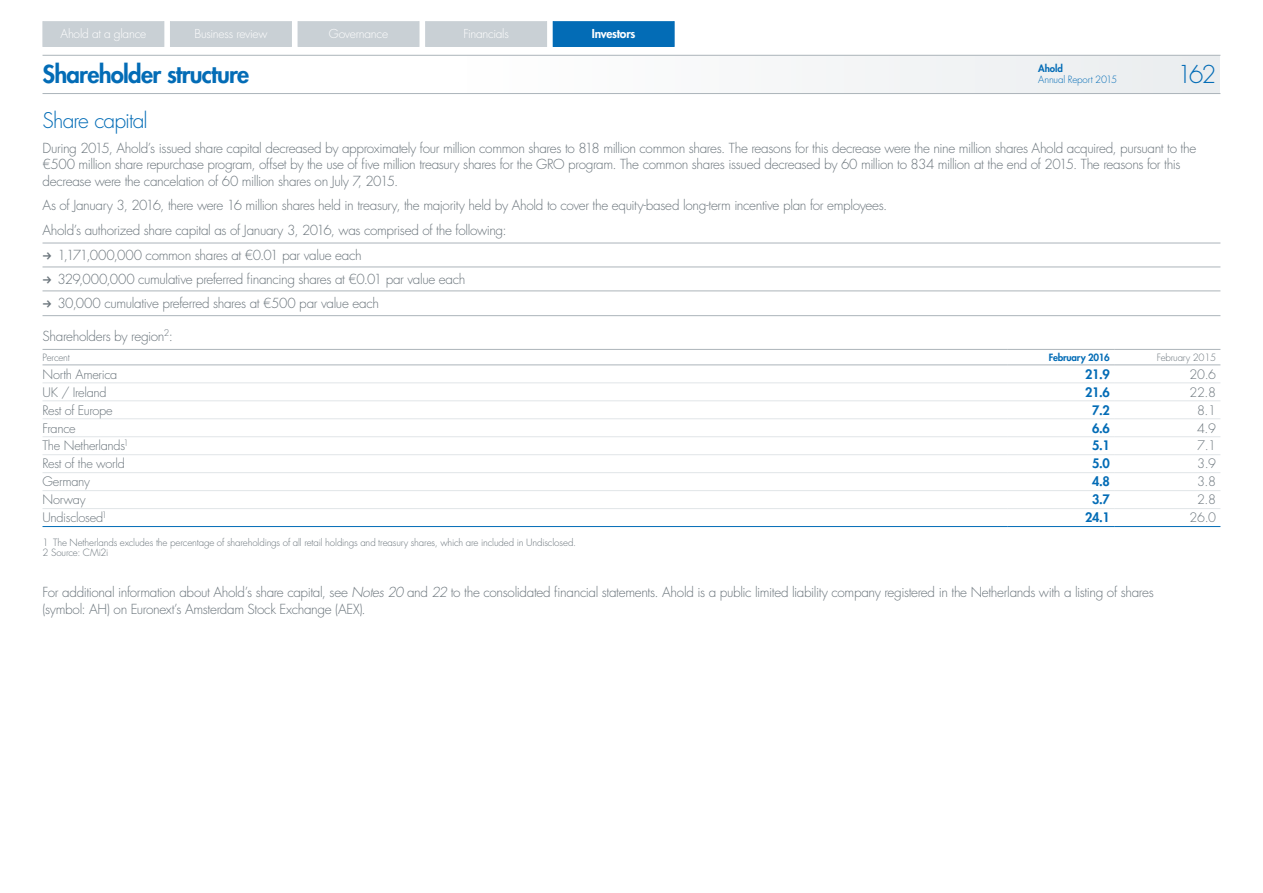
<style>
.page{position:relative;width:1263px;height:893px;background:#fff}
.page>*{position:absolute;margin:0;border:0;box-sizing:border-box;transform-origin:0 0}
.t1{font:800 24px "Futura Std";letter-spacing:-.03em;color:#036cb6}
.t2{font:300 24px "Futura Std";color:#036cb6}
.t3{font:300 21px "Futura Std";letter-spacing:-.045em;color:#036cb6}
.t4{font:300 13.5px/16.5px "Futura Std";letter-spacing:-.025em;color:#6a747b}
.t5{font:300 12.75px "Futura Std";letter-spacing:-.02em;color:#6a747b}
.t6{font:800 12.75px "Futura Std";color:#036cb6}
.t7{font:300 12px "Futura Std";letter-spacing:-.025em;color:#fff}
.t8{font:800 12px "Futura Std";letter-spacing:-.025em;color:#fff}
.t9{font:300 9.75px/10.5px "Futura Std";letter-spacing:-.015em;color:#6a747b}
.t10{font:800 9.75px "Futura Std";letter-spacing:-.025em;color:#036cb6}
.t11{font:300 9.75px "Futura Std";letter-spacing:-.02em;color:#036cb6}
.s1{font-style:italic}
</style>
<div class="page">
<div style="left:463px;top:55px;width:757px;height:39px;background:#f4f6f7"></div>
<hr style="left:43px;top:55px;width:1177px;height:1px;background:#acb4ba">
<hr style="left:43px;top:93px;width:1177px;height:1px;background:#acb4ba">
<div style="left:170px;top:22px;width:121px;height:24px;background:#c9d0d5"></div>
<div style="left:170px;top:21px;width:122px;height:26px;border:1px solid #c9d0d5"></div>
<div style="left:298px;top:22px;width:121px;height:24px;background:#c9d0d5"></div>
<div style="left:298px;top:21px;width:121px;height:26px;border:1px solid #c9d0d5"></div>
<div style="left:426px;top:22px;width:121px;height:24px;background:#c9d0d5"></div>
<div style="left:425px;top:21px;width:122px;height:26px;border:1px solid #c9d0d5"></div>
<div style="left:553px;top:22px;width:121px;height:24px;background:#036cb6"></div>
<div style="left:553px;top:21px;width:121px;height:26px;border:1px solid #036cb6"></div>
<div style="left:43px;top:22px;width:121px;height:24px;background:#c9d0d5"></div>
<div style="left:43px;top:21px;width:121px;height:26px;border:1px solid #c9d0d5"></div>
<hr style="left:43px;top:243px;width:1177px;height:1px;background:#acb4ba">
<hr style="left:43px;top:267px;width:1177px;height:1px;background:#acb4ba">
<hr style="left:43px;top:291px;width:1177px;height:1px;background:#acb4ba">
<hr style="left:43px;top:315px;width:1177px;height:1px;background:#acb4ba">
<hr style="left:43px;top:382px;width:965px;height:1px;background:#e1e5e8">
<hr style="left:1008px;top:382px;width:106px;height:1px;background:#e1e5e8">
<hr style="left:1114px;top:382px;width:106px;height:1px;background:#e1e5e8">
<hr style="left:43px;top:400px;width:965px;height:1px;background:#e1e5e8">
<hr style="left:1008px;top:400px;width:106px;height:1px;background:#e1e5e8">
<hr style="left:1114px;top:400px;width:106px;height:1px;background:#e1e5e8">
<hr style="left:43px;top:418px;width:965px;height:1px;background:#e1e5e8">
<hr style="left:1008px;top:418px;width:106px;height:1px;background:#e1e5e8">
<hr style="left:1114px;top:418px;width:106px;height:1px;background:#e1e5e8">
<hr style="left:43px;top:436px;width:965px;height:1px;background:#e1e5e8">
<hr style="left:1008px;top:436px;width:106px;height:1px;background:#e1e5e8">
<hr style="left:1114px;top:436px;width:106px;height:1px;background:#e1e5e8">
<hr style="left:43px;top:454px;width:965px;height:1px;background:#e1e5e8">
<hr style="left:1008px;top:454px;width:106px;height:1px;background:#e1e5e8">
<hr style="left:1114px;top:454px;width:106px;height:1px;background:#e1e5e8">
<hr style="left:43px;top:472px;width:965px;height:1px;background:#e1e5e8">
<hr style="left:1008px;top:472px;width:106px;height:1px;background:#e1e5e8">
<hr style="left:1114px;top:472px;width:106px;height:1px;background:#e1e5e8">
<hr style="left:43px;top:490px;width:965px;height:1px;background:#e1e5e8">
<hr style="left:1008px;top:490px;width:106px;height:1px;background:#e1e5e8">
<hr style="left:1114px;top:490px;width:106px;height:1px;background:#e1e5e8">
<hr style="left:43px;top:508px;width:965px;height:1px;background:#e1e5e8">
<hr style="left:1008px;top:508px;width:106px;height:1px;background:#e1e5e8">
<hr style="left:1114px;top:508px;width:106px;height:1px;background:#e1e5e8">
<hr style="left:43px;top:349px;width:965px;height:1px;background:#acb4ba">
<hr style="left:1008px;top:349px;width:106px;height:1px;background:#acb4ba">
<hr style="left:1114px;top:349px;width:106px;height:1px;background:#acb4ba">
<hr style="left:43px;top:364px;width:965px;height:1px;background:#acb4ba">
<hr style="left:1008px;top:364px;width:106px;height:1px;background:#acb4ba">
<hr style="left:1114px;top:364px;width:106px;height:1px;background:#acb4ba">
<hr style="left:43px;top:526px;width:965px;height:1px;background:#036cb6">
<hr style="left:1008px;top:526px;width:106px;height:1px;background:#036cb6">
<hr style="left:1114px;top:526px;width:106px;height:1px;background:#036cb6">
<p class="t7" style="left:60px;top:26px;width:87px">Ahold at a glance</p>
<p class="t7" style="left:195px;top:26px;width:74px">Business review</p>
<p class="t7" style="left:329px;top:26px;width:61px">Governance</p>
<p class="t7" style="left:463px;top:26px;width:47px">Financials</p>
<p class="t8" style="left:592px;top:26px;width:45px">Investors</p>
<h1 class="t1" style="left:43px;top:59px;width:208px">Shareholder structure</h1>
<p class="t10" style="left:1038px;top:63px;width:26px">Ahold</p>
<p class="t11" style="left:1038px;top:73px;width:80px">Annual Report 2015</p>
<h1 class="t2" style="left:1177px;top:60px;width:41px">162</h1>
<h2 class="t3" style="left:43px;top:107px;width:107px">Share capital</h2>
<p class="t4" style="left:43px;top:140px;width:1155px">During 2015, Ahold’s issued share capital decreased by approximately four million common shares to 818 million common shares. The reasons for this decrease were the nine million shares Ahold acquired, pursuant to the €500 million share repurchase program, offset by the use of five million treasury shares for the GRO program. The common shares issued decreased by 60 million to 834 million at the end of 2015. The reasons for this decrease were the cancelation of 60 million shares on July 7, 2015.</p>
<p class="t4" style="left:43px;top:198px;width:846px">As of January 3, 2016, there were 16 million shares held in treasury, the majority held by Ahold to cover the equity-based long-term incentive plan for employees.</p>
<p class="t4" style="left:43px;top:222px;width:465px">Ahold’s authorized share capital as of January 3, 2016, was comprised of the following:</p>
<p class="t4" style="left:57px;top:247px;width:306px">1,171,000,000 common shares at €0.01 par value each</p>
<p class="t4" style="left:57px;top:271px;width:410px">329,000,000 cumulative preferred financing shares at €0.01 par value each</p>
<p class="t4" style="left:57px;top:295px;width:323px">30,000 cumulative preferred shares at €500 par value each</p>
<p class="t4" style="left:43px;top:328px;width:132px">Shareholders by region<sup>2</sup>:</p>
<p class="t9" style="left:43px;top:352px;width:29px">Percent</p>
<p class="t10" style="left:1049px;top:351px;width:63px">February 2016</p>
<p class="t9" style="left:1157px;top:352px;width:61px">February 2015</p>
<p class="t5" style="left:43px;top:366px;width:76px">North America</p>
<p class="t6" style="left:1085px;top:366px;width:26px">21.9</p>
<p class="t5" style="left:1189px;top:366px;width:28px">20.6</p>
<p class="t5" style="left:43px;top:384px;width:66px">UK / Ireland</p>
<p class="t6" style="left:1085px;top:384px;width:26px">21.6</p>
<p class="t5" style="left:1189px;top:384px;width:28px">22.8</p>
<p class="t5" style="left:42px;top:402px;width:72px">Rest of Europe</p>
<p class="t6" style="left:1092px;top:402px;width:19px">7.2</p>
<p class="t5" style="left:1197px;top:402px;width:21px">8.1</p>
<p class="t5" style="left:42px;top:420px;width:35px">France</p>
<p class="t6" style="left:1092px;top:420px;width:19px">6.6</p>
<p class="t5" style="left:1197px;top:420px;width:21px">4.9</p>
<p class="t5" style="left:42px;top:438px;width:88px">The Netherlands<sup>1</sup></p>
<p class="t6" style="left:1092px;top:438px;width:19px">5.1</p>
<p class="t5" style="left:1197px;top:438px;width:21px">7.1</p>
<p class="t5" style="left:43px;top:456px;width:84px">Rest of the world</p>
<p class="t6" style="left:1092px;top:456px;width:19px">5.0</p>
<p class="t5" style="left:1197px;top:456px;width:21px">3.9</p>
<p class="t5" style="left:43px;top:474px;width:49px">Germany</p>
<p class="t6" style="left:1092px;top:474px;width:19px">4.8</p>
<p class="t5" style="left:1197px;top:474px;width:21px">3.8</p>
<p class="t5" style="left:42px;top:492px;width:45px">Norway</p>
<p class="t6" style="left:1092px;top:492px;width:19px">3.7</p>
<p class="t5" style="left:1197px;top:492px;width:21px">2.8</p>
<p class="t5" style="left:42px;top:510px;width:66px">Undisclosed<sup>1</sup></p>
<p class="t6" style="left:1085px;top:509px;width:26px">24.1</p>
<p class="t5" style="left:1189px;top:510px;width:28px">26.0</p>
<p class="t9" style="left:43px;top:537px;width:535px">1 The Netherlands excludes the percentage of shareholdings of all retail holdings and treasury shares, which are included in Undisclosed.<br>2 Source: CMi2i</p>
<p class="t4" style="left:43px;top:585px;width:1113px">For additional information about Ahold’s share capital, see <span class="s1">Notes 20</span> and <span class="s1">22</span> to the consolidated financial statements. Ahold is a public limited liability company registered in the Netherlands with a listing of shares (symbol: AH) on Euronext’s Amsterdam Stock Exchange (AEX).</p>
</div>
